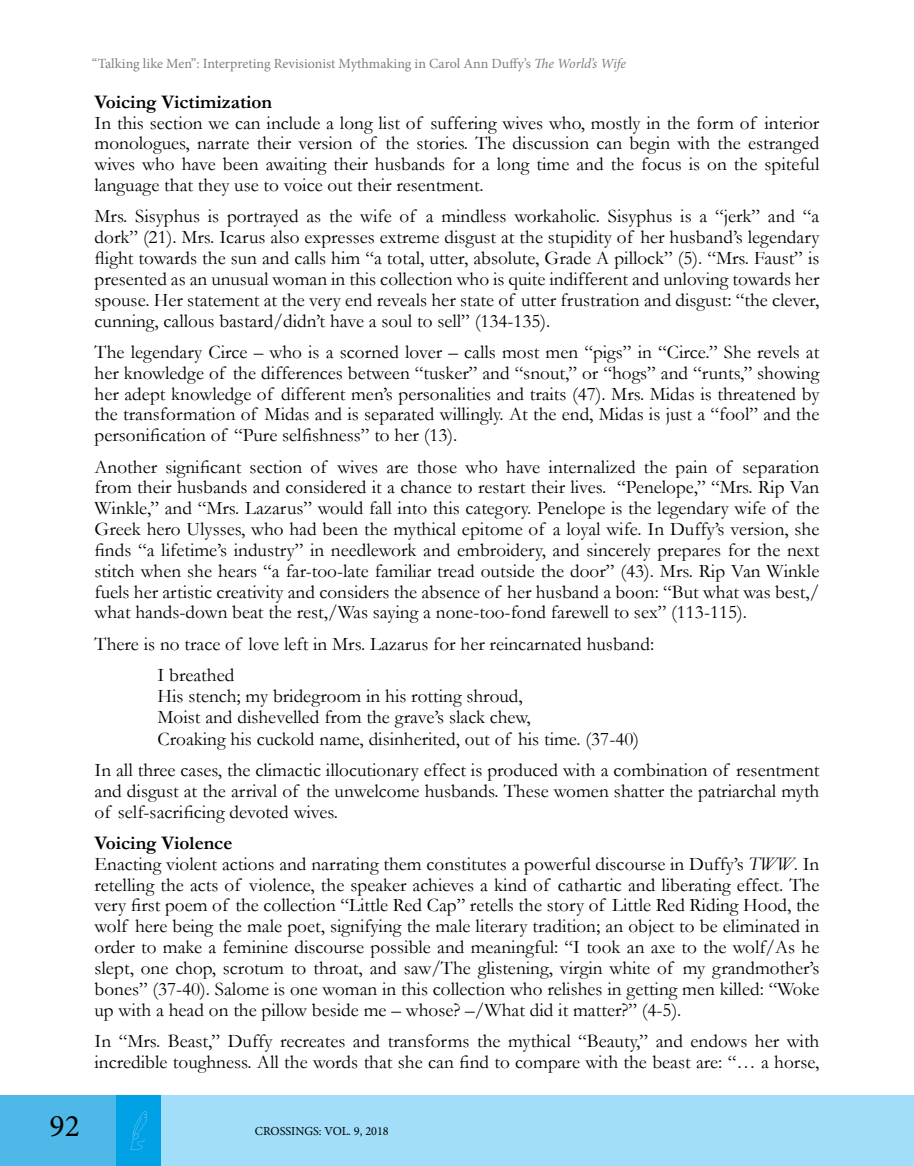
<style>
.page{position:relative;width:914px;height:1166px;background:#fff}
.page>*{position:absolute;margin:0;border:0;box-sizing:border-box;transform-origin:0 0}
.t1{font:31.5px "Minion Pro";color:#000}
.t2{font:19.25px/20.8px "Garamond";color:#000;text-align:justify}
.t3{font:700 19.25px "Garamond";color:#000}
.t4{font:14px "Minion Pro";color:#808080}
.t5{font:12.25px "Minion Pro";color:#000}
.s1{font-style:italic}
.s2{font-weight:700}
</style>
<div class="page">
<div style="left:115px;top:1096px;width:46px;height:70px;background:#00a2e5"></div>
<div style="left:161px;top:1096px;width:753px;height:70px;background:#a2def9"></div>
<div style="left:0;top:1096px;width:115px;height:70px;background:#4eb8e9"></div>
<svg style="left:131px;top:1111px;width:16px;height:39px"></svg>
<p class="t4" style="left:92px;top:54px;width:535px">“Talking like Men”: Interpreting Revisionist Mythmaking in Carol Ann Duffy’s <span class="s1">The World’s Wife</span></p>
<p class="t3" style="left:94px;top:88px;width:179px">Voicing Victimization</p>
<p class="t2" style="left:94px;top:112px;width:726px">In this section we can include a long list of suffering wives who, mostly in the form of interior monologues, narrate their version of the stories. The discussion can begin with the estranged wives who have been awaiting their husbands for a long time and the focus is on the spiteful language that they use to voice out their resentment.</p>
<p class="t2" style="left:94px;top:205px;width:726px">Mrs. Sisyphus is portrayed as the wife of a mindless workaholic. Sisyphus is a “jerk” and “a dork” (21). Mrs. Icarus also expresses extreme disgust at the stupidity of her husband’s legendary flight towards the sun and calls him “a total, utter, absolute, Grade A pillock” (5). “Mrs. Faust” is presented as an unusual woman in this collection who is quite indifferent and unloving towards her spouse. Her statement at the very end reveals her state of utter frustration and disgust: “the clever, cunning, callous bastard/didn’t have a soul to sell” (134-135).</p>
<p class="t2" style="left:94px;top:341px;width:726px">The legendary Circe – who is a scorned lover – calls most men “pigs” in “Circe.” She revels at her knowledge of the differences between “tusker” and “snout,” or “hogs” and “runts,” showing her adept knowledge of different men’s personalities and traits (47). Mrs. Midas is threatened by the transformation of Midas and is separated willingly. At the end, Midas is just a “fool” and the personification of “Pure selfishness” to her (13).</p>
<p class="t2" style="left:94px;top:455px;width:726px">Another significant section of wives are those who have internalized the pain of separation from their husbands and considered it a chance to restart their lives. “Penelope,” “Mrs. Rip Van Winkle,” and “Mrs. Lazarus” would fall into this category. Penelope is the legendary wife of the Greek hero Ulysses, who had been the mythical epitome of a loyal wife. In Duffy’s version, she finds “a lifetime’s industry” in needlework and embroidery, and sincerely prepares for the next stitch when she hears “a far-too-late familiar tread outside the door” (43). Mrs. Rip Van Winkle fuels her artistic creativity and considers the absence of her husband a boon: “But what was best,/ what hands-down beat the rest,/Was saying a none-too-fond farewell to sex” (113-115).</p>
<p class="t2" style="left:158px;top:627px;width:498px;line-height:31.5px;text-indent:-63px">There is no trace of love left in Mrs. Lazarus for her reincarnated husband:<br>I breathed</p>
<p class="t2" style="left:158px;top:685px;width:483px;text-align:left">His stench; my bridegroom in his rotting shroud,<br>Moist and dishevelled from the grave’s slack chew,<br>Croaking his cuckold name, disinherited, out of his time. (37-40)</p>
<p class="t2" style="left:94px;top:759px;width:726px">In all three cases, the climactic illocutionary effect is produced with a combination of resentment and disgust at the arrival of the unwelcome husbands. These women shatter the patriarchal myth of self-sacrificing devoted wives.</p>
<p class="t2" style="left:94px;top:832px;width:726px;text-align:left"><span class="s2">Voicing Violence<br></span>Enacting violent actions and narrating them constitutes a powerful discourse in Duffy’s <span class="s1">TWW</span>. In retelling the acts of violence, the speaker achieves a kind of cathartic and liberating effect. The very first poem of the collection “Little Red Cap” retells the story of Little Red Riding Hood, the wolf here being the male poet, signifying the male literary tradition; an object to be eliminated in order to make a feminine discourse possible and meaningful: “I took an axe to the wolf/As he slept, one chop, scrotum to throat, and saw/The glistening, virgin white of my grandmother’s bones” (37-40). Salome is one woman in this collection who relishes in getting men killed: “Woke up with a head on the pillow beside me – whose? –/What did it matter?” (4-5).</p>
<p class="t2" style="left:94px;top:1030px;width:726px">In “Mrs. Beast,” Duffy recreates and transforms the mythical “Beauty,” and endows her with incredible toughness. All the words that she can find to compare with the beast are: “… a horse,</p>
<h1 class="t1" style="left:50px;top:1105px;width:32px">92</h1>
<p class="t5" style="left:255px;top:1123px;width:135px">CROSSINGS: VOL. 9, 2018</p>
</div>
